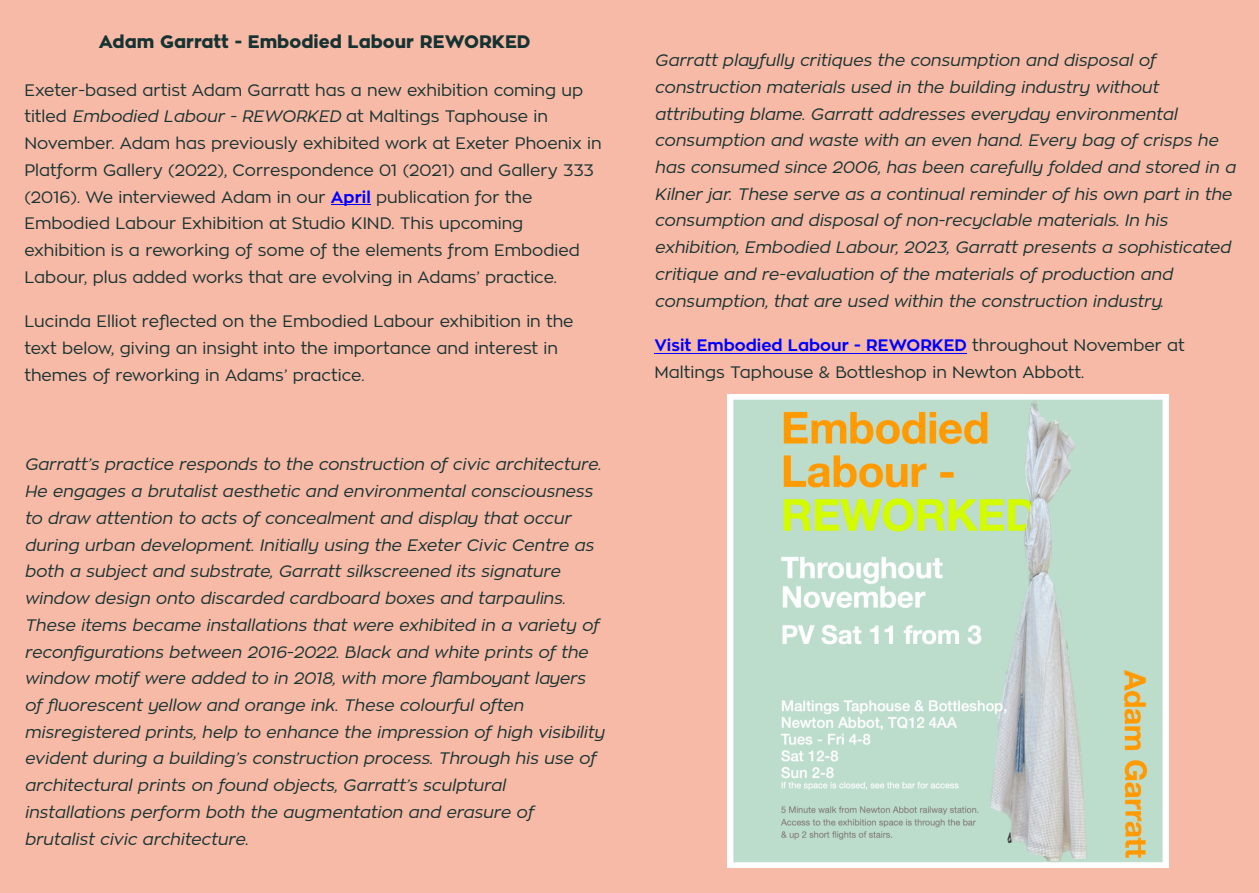
<style>
.page{position:relative;width:1259px;height:893px;background:#f7baa7}
.page>*{position:absolute;margin:0;border:0;box-sizing:border-box;transform-origin:0 0}
.t1{font:800 18px "Zona Pro";color:#163332}
.t2{font:italic 16.5px/26.7px "Zona Pro";color:#193331}
.t3{font:16.5px/26.7px "Zona Pro";color:#193331}
.s1{font-style:italic}
.s2{font-weight:700;color:#00f}
</style>
<div class="page">
<hr style="left:331px;top:205px;width:40px;height:1px;background:#00f">
<hr style="left:654px;top:353px;width:313px;height:1px;background:#00f">
<img style="left:728px;top:395px;width:440px;height:473px">
<p class="t1" style="left:99px;top:34px;width:433px">Adam Garratt - Embodied Labour REWORKED</p>
<p class="t3" style="left:24px;top:77px;width:579px">Exeter-based artist Adam Garratt has a new exhibition coming up titled <span class="s1">Embodied Labour - REWORKED</span> at Maltings Taphouse in November. Adam has previously exhibited work at Exeter Phoenix in Platform Gallery (2022), Correspondence 01 (2021) and Gallery 333 (2016). We interviewed Adam in our <span class="s2">April</span> publication for the Embodied Labour Exhibition at Studio KIND. This upcoming exhibition is a reworking of some of the elements from Embodied Labour, plus added works that are evolving in Adams’ practice.</p>
<p class="t3" style="left:24px;top:309px;width:551px">Lucinda Elliot reflected on the Embodied Labour exhibition in the text below, giving an insight into the importance and interest in themes of reworking in Adams’ practice.</p>
<p class="t2" style="left:24px;top:452px;width:581px">Garratt’s practice responds to the construction of civic architecture.<br>He engages a brutalist aesthetic and environmental consciousness to draw attention to acts of concealment and display that occur during urban development. Initially using the Exeter Civic Centre as both a subject and substrate, Garratt silkscreened its signature window design onto discarded cardboard boxes and tarpaulins.<br>These items became installations that were exhibited in a variety of reconfigurations between 2016-2022. Black and white prints of the window motif were added to in 2018, with more flamboyant layers of fluorescent yellow and orange ink. These colourful often misregistered prints, help to enhance the impression of high visibility evident during a building’s construction process. Through his use of architectural prints on found objects, Garratt’s sculptural installations perform both the augmentation and erasure of brutalist civic architecture.</p>
<p class="t2" style="left:654px;top:47px;width:582px">Garratt playfully critiques the consumption and disposal of construction materials used in the building industry without attributing blame. Garratt addresses everyday environmental consumption and waste with an even hand. Every bag of crisps he has consumed since 2006, has been carefully folded and stored in a Kilner jar. These serve as a continual reminder of his own part in the consumption and disposal of non-recyclable materials. In his exhibition, Embodied Labour, 2023, Garratt presents a sophisticated critique and re-evaluation of the materials of production and consumption, that are used within the construction industry.</p>
<p class="t3" style="left:654px;top:333px;width:532px"><span class="s2">Visit Embodied Labour - REWORKED</span> throughout November at<br>Maltings Taphouse &amp; Bottleshop in Newton Abbott.</p>
</div>
